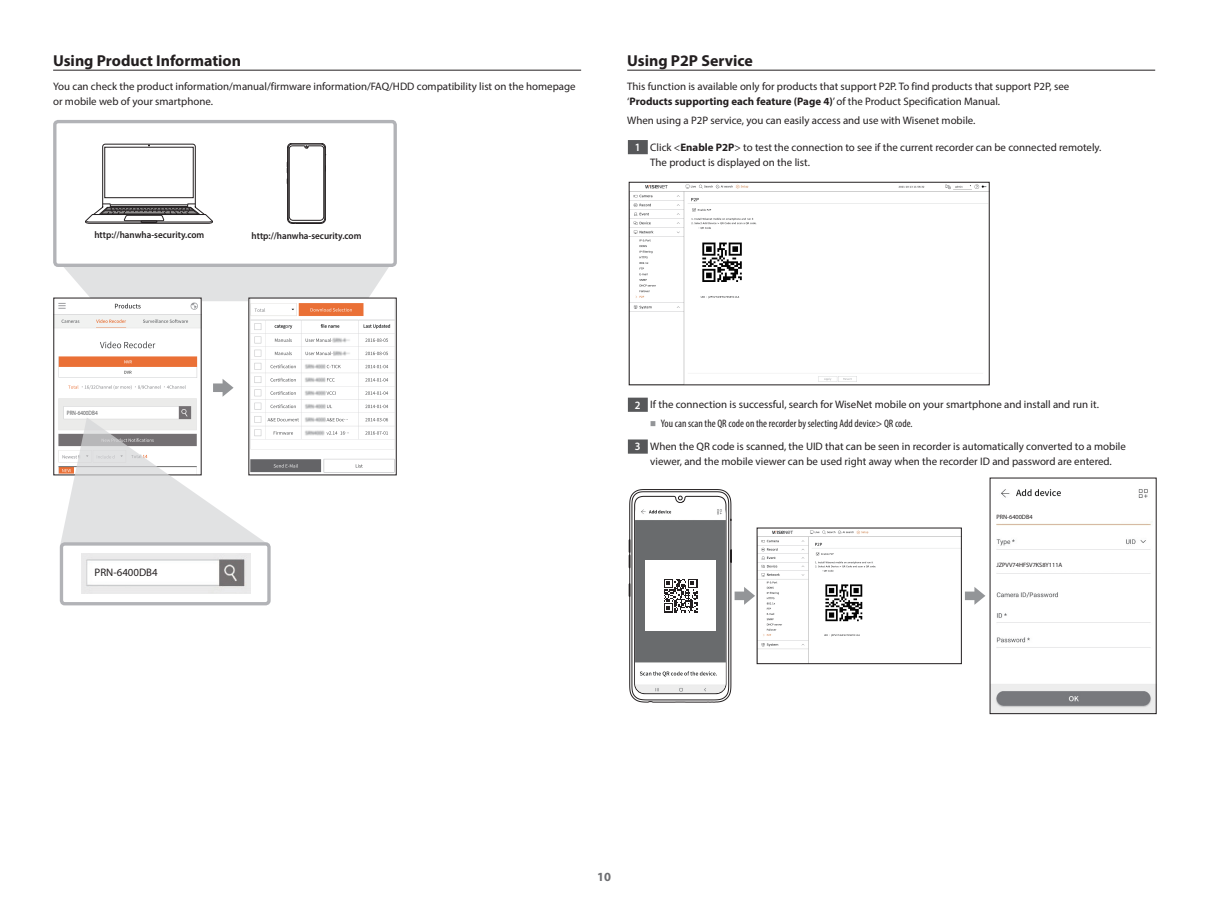
<style>
.page{position:relative;width:1219px;height:911px;background:#fff}
.page>*{position:absolute;margin:0;border:0;box-sizing:border-box;transform-origin:0 0}
.t1{font:700 15.88px "Myriad Pro";color:#231f20}
.t2{font:700 12.5px "Myriad Pro";color:#6c6d70}
.t3{font:10.88px/15px "Myriad Pro";color:#231f20}
.t4{font:600 9.62px "Myriad Pro";color:#231f20;scale:.95 1}
.t5{font:6.25px "Myriad Pro";color:#231f20}
.t6{font:6.25px "Myriad Pro";color:#57585a;scale:.85 1}
.s1{font-weight:700}
.s2{font-weight:600;font-size:11.25px;color:#fff}
.s3{font-family:"Noto Sans CJ Kkr";font-size:6.25px;color:#939598}
.s4{font-stretch:condensed}
</style>
<div class="page">
<hr style="left:53px;top:70px;width:528px;height:1px;background:#231f20">
<svg style="left:54px;top:267px;width:342px;height:34px;background:#e0e0e1"></svg>
<div style="left:53px;top:120px;width:344px;height:147px;border:3px solid #b2b3b7;border-radius:3px"></div>
<svg style="left:85px;top:144px;width:128px;height:80px"></svg>
<div style="left:105px;top:147px;width:88px;height:51px;border:1px solid #231f20"></div>
<svg style="left:287px;top:143px;width:40px;height:81px"></svg>
<img style="left:251px;top:300px;width:143px;height:173px">
<img style="left:56px;top:300px;width:143px;height:173px">
<div style="left:67px;top:409px;width:46px;height:7px;background:#fff"></div>
<svg style="left:60px;top:417px;width:208px;height:127px"></svg>
<div style="left:60px;top:542px;width:211px;height:63px;border:3px solid #b2b3b7;border-radius:3px"></div>
<img style="left:81px;top:554px;width:169px;height:39px">
<svg style="left:213px;top:379px;width:21px;height:18px"></svg>
<hr style="left:627px;top:70px;width:528px;height:1px;background:#231f20">
<div style="left:628px;top:140px;width:20px;height:14px;background:#57585a"></div>
<img style="left:631px;top:184px;width:356px;height:199px">
<div style="left:629px;top:182px;width:360px;height:203px;border:1px solid #231f20"></div>
<div style="left:628px;top:397px;width:20px;height:15px;background:#57585a"></div>
<div style="left:628px;top:439px;width:20px;height:14px;background:#57585a"></div>
<img style="left:759px;top:530px;width:200px;height:132px">
<div style="left:757px;top:528px;width:204px;height:136px;border:1px solid #231f20"></div>
<svg style="left:965px;top:587px;width:20px;height:18px"></svg>
<svg style="left:629px;top:489px;width:126px;height:213px"></svg>
<img style="left:992px;top:489px;width:162px;height:222px">
<div style="left:996px;top:509px;width:124px;height:13px;background:#fff"></div>
<div style="left:996px;top:557px;width:156px;height:14px;background:#fff"></div>
<h1 class="t1" style="left:53px;top:51px;width:189px">Using Product Information</h1>
<p class="t3" style="left:53px;top:79px;width:524px">You can check the product information/manual/firmware information/FAQ/HDD compatibility list on the homepage or mobile web of your smartphone.</p>
<p class="t4" style="left:94px;top:229px;width:117px">http://hanwha-security.com</p>
<p class="t4" style="left:252px;top:229px;width:117px">http://hanwha-security.com</p>
<h1 class="t1" style="left:627px;top:51px;width:127px">Using P2P Service</h1>
<p class="t3" style="left:627px;top:79px;width:444px">This function is available only for products that support P2P. To find products that support P2P, see ‘<span class="s1">Products supporting each feature (Page 4)</span>’ of the Product Specification Manual.</p>
<p class="t3" style="left:627px;top:113px;width:350px">When using a P2P service, you can easily access and use with Wisenet mobile.</p>
<p class="t3" style="left:650px;top:139px;width:453px;text-indent:-15px"><span class="s2">1</span> Click &lt;<span class="s1">Enable P2P</span>&gt; to test the connection to see if the current recorder can be connected remotely.<br>The product is displayed on the list.</p>
<p class="t6" style="left:67px;top:408px;width:38px">PRN-6400DB4</p>
<p class="t3" style="left:95px;top:564px;width:65px">PRN-6400DB4</p>
<p class="t3" style="left:635px;top:397px;width:466px"><span class="s2">2</span> If the connection is successful, search for WiseNet mobile on your smartphone and install and run it.</p>
<p class="t3" style="left:635px;top:411px;width:492px;line-height:23.2px;text-indent:15px"><span class="s3">■</span> <span class="s4">You can scan the QR code on the recorder by selecting Add device&gt; QR code.<br></span><span class="s2">3</span> When the QR code is scanned, the UID that can be seen in recorder is automatically converted to a mobile</p>
<p class="t3" style="left:650px;top:454px;width:463px">viewer, and the mobile viewer can be used right away when the recorder ID and password are entered.</p>
<p class="t5" style="left:996px;top:512px;width:38px">PRN-6400DB4</p>
<p class="t5" style="left:996px;top:561px;width:67px">JZPVV74HFSV7KS8Y111A</p>
<p class="t2" style="left:597px;top:869px;width:15px">10</p>
</div>
